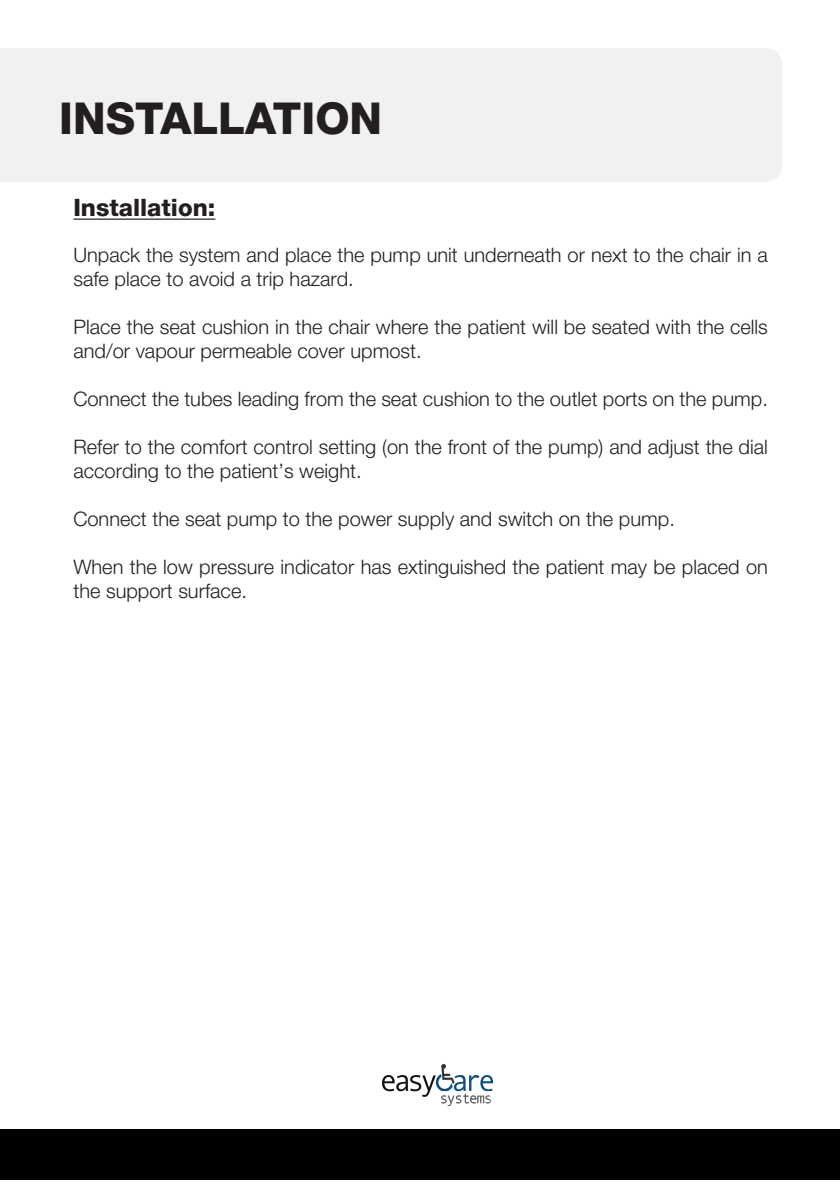
<style>
.page{position:relative;width:840px;height:1191px;background:#fff}
.page>*{position:absolute;margin:0;border:0;box-sizing:border-box;transform-origin:0 0}
.t1{font:800 44px "Helvetica Neue";color:#231f20}
.t2{font:800 24px "Helvetica Neue";color:#231f20}
.t3{font:300 20px/24px "Helvetica Neue";color:#231f20}
</style>
<div class="page">
<div style="left:0;top:48px;width:781px;height:134px;background:#f1f1f1"></div>
<hr style="left:73px;top:218px;width:142px;height:2px;background:#231f20">
<div style="left:0;top:1129px;width:839px;height:50px;background:#000"></div>
<img style="left:382px;top:1064px;width:112px;height:42px">
<p class="t1" style="left:59px;top:92px;width:324px">INSTALLATION</p>
<p class="t2" style="left:73px;top:193px;width:143px">Installation:</p>
<p class="t3" style="left:73px;top:242px;width:695px">Unpack the system and place the pump unit underneath or next to the chair in a safe place to avoid a trip hazard.</p>
<p class="t3" style="left:73px;top:314px;width:695px">Place the seat cushion in the chair where the patient will be seated with the cells and/or vapour permeable cover upmost.</p>
<p class="t3" style="left:73px;top:386px;width:695px">Connect the tubes leading from the seat cushion to the outlet ports on the pump.</p>
<p class="t3" style="left:73px;top:434px;width:695px">Refer to the comfort control setting (on the front of the pump) and adjust the dial according to the patient’s weight.</p>
<p class="t3" style="left:73px;top:506px;width:602px">Connect the seat pump to the power supply and switch on the pump.</p>
<p class="t3" style="left:73px;top:554px;width:695px">When the low pressure indicator has extinguished the patient may be placed on the support surface.</p>
</div>
